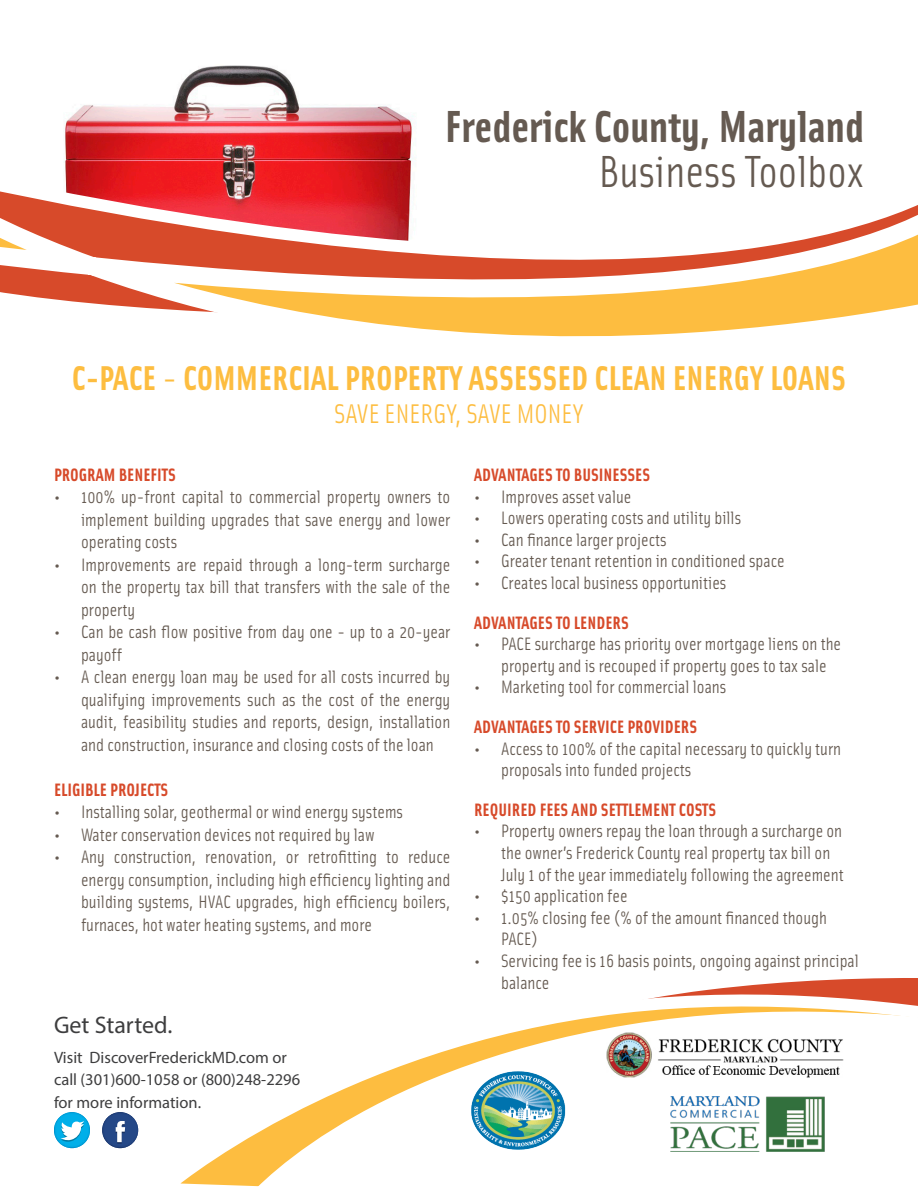
<style>
.page{position:relative;width:918px;height:1188px;background:#fff}
.page>*{position:absolute;margin:0;border:0;box-sizing:border-box;transform-origin:0 0}
.t1{font:700 45px "Solex OT";color:#655a51}
.t2{font:45px "Solex OT";color:#655a51}
.t3{font:700 34.5px "Solex OT";color:#fdbd40}
.t4{font:27px "Solex OT";color:#fdbd40}
.t5{font:24px "Myriad Pro";color:#3e3e3f}
.t6{font:18px/22.5px "Solex OT";color:#655a51}
.t7{font:700 18px "Solex OT";color:#d74a2a}
.t8{font:16.5px/22.5px "Myriad Pro";color:#3e3e3f}
.s1{font-weight:400}
</style>
<div class="page">
<img style="left:64px;top:65px;width:350px;height:70px">
<svg style="left:180px;top:978px;width:738px;height:208px"></svg>
<svg style="left:65px;top:135px;width:349px;height:25px;background:#d51e22"></svg>
<svg style="left:0;top:160px;width:918px;height:177px"></svg>
<svg style="left:245px;top:979px;width:673px;height:208px"></svg>
<img style="left:606px;top:1032px;width:237px;height:45px">
<img style="left:54px;top:1112px;width:36px;height:36px">
<img style="left:60px;top:1141px;width:24px;height:1px">
<svg style="left:60px;top:1121px;width:24px;height:20px"></svg>
<img style="left:102px;top:1112px;width:36px;height:36px">
<img style="left:116px;top:1142px;width:9px;height:2px">
<svg style="left:116px;top:1121px;width:9px;height:21px"></svg>
<img style="left:671px;top:1097px;width:153px;height:54px">
<img style="left:459px;top:1065px;width:113px;height:91px">
<p class="t1" style="left:445px;top:97px;width:421px">Frederick County, Maryland</p>
<p class="t2" style="left:599px;top:143px;width:267px">Business Toolbox</p>
<p class="t3" style="left:72px;top:356px;width:776px">C-PACE <span class="s1">-</span> COMMERCIAL PROPERTY ASSESSED CLEAN ENERGY LOANS</p>
<p class="t4" style="left:334px;top:396px;width:251px">SAVE ENERGY, SAVE MONEY</p>
<p class="t7" style="left:54px;top:463px;width:123px">PROGRAM BENEFITS</p>
<p class="t6" style="left:81px;top:485px;width:371px;text-align:justify;text-indent:-27px">• 100% up-front capital to commercial property owners to implement building upgrades that save energy and lower operating costs</p>
<p class="t6" style="left:81px;top:553px;width:371px;text-align:justify;text-indent:-27px">• Improvements are repaid through a long-term surcharge on the property tax bill that transfers with the sale of the property</p>
<p class="t6" style="left:81px;top:620px;width:371px;text-indent:-27px">• Can be cash flow positive from day one - up to a 20-year payoff</p>
<p class="t6" style="left:81px;top:665px;width:371px;text-align:justify;text-indent:-27px">• A clean energy loan may be used for all costs incurred by qualifying improvements such as the cost of the energy audit, feasibility studies and reports, design, installation and construction, insurance and closing costs of the loan</p>
<p class="t7" style="left:54px;top:778px;width:116px">ELIGIBLE PROJECTS</p>
<p class="t6" style="left:54px;top:800px;width:351px">• Installing solar, geothermal or wind energy systems</p>
<p class="t6" style="left:54px;top:823px;width:322px">• Water conservation devices not required by law</p>
<p class="t6" style="left:81px;top:845px;width:371px;text-align:justify;text-indent:-27px">• Any construction, renovation, or retrofitting to reduce energy consumption, including high efficiency lighting and building systems, HVAC upgrades, high efficiency boilers, furnaces, hot water heating systems, and more</p>
<p class="t5" style="left:54px;top:1011px;width:120px">Get Started.</p>
<p class="t8" style="left:54px;top:1046px;width:248px">Visit DiscoverFrederickMD.com or call (301)600-1058 or (800)248-2296 for more information.</p>
<p class="t7" style="left:474px;top:463px;width:178px">ADVANTAGES TO BUSINESSES</p>
<p class="t6" style="left:474px;top:484px;width:159px">• Improves asset value</p>
<p class="t6" style="left:474px;top:506px;width:269px">• Lowers operating costs and utility bills</p>
<p class="t6" style="left:474px;top:528px;width:194px">• Can finance larger projects</p>
<p class="t6" style="left:474px;top:549px;width:312px">• Greater tenant retention in conditioned space</p>
<p class="t6" style="left:474px;top:571px;width:254px">• Creates local business opportunities</p>
<p class="t7" style="left:474px;top:611px;width:156px">ADVANTAGES TO LENDERS</p>
<p class="t6" style="left:501px;top:632px;width:342px;line-height:21.6px;text-indent:-27px">• PACE surcharge has priority over mortgage liens on the property and is recouped if property goes to tax sale</p>
<p class="t6" style="left:474px;top:675px;width:254px">• Marketing tool for commercial loans</p>
<p class="t7" style="left:474px;top:715px;width:225px">ADVANTAGES TO SERVICE PROVIDERS</p>
<p class="t6" style="left:501px;top:737px;width:342px;line-height:21.6px;text-indent:-27px">• Access to 100% of the capital necessary to quickly turn proposals into funded projects</p>
<p class="t7" style="left:474px;top:798px;width:244px">REQUIRED FEES AND SETTLEMENT COSTS</p>
<p class="t6" style="left:501px;top:820px;width:344px;line-height:21.6px;text-indent:-27px">• Property owners repay the loan through a surcharge on the owner’s Frederick County real property tax bill on<br>July 1 of the year immediately following the agreement</p>
<p class="t6" style="left:474px;top:884px;width:155px">• $150 application fee</p>
<p class="t6" style="left:501px;top:906px;width:327px;line-height:21.6px;text-indent:-27px">• 1.05% closing fee (% of the amount financed though<br>PACE)</p>
<p class="t6" style="left:501px;top:949px;width:359px;line-height:21.6px;text-indent:-27px">• Servicing fee is 16 basis points, ongoing against principal balance</p>
</div>
